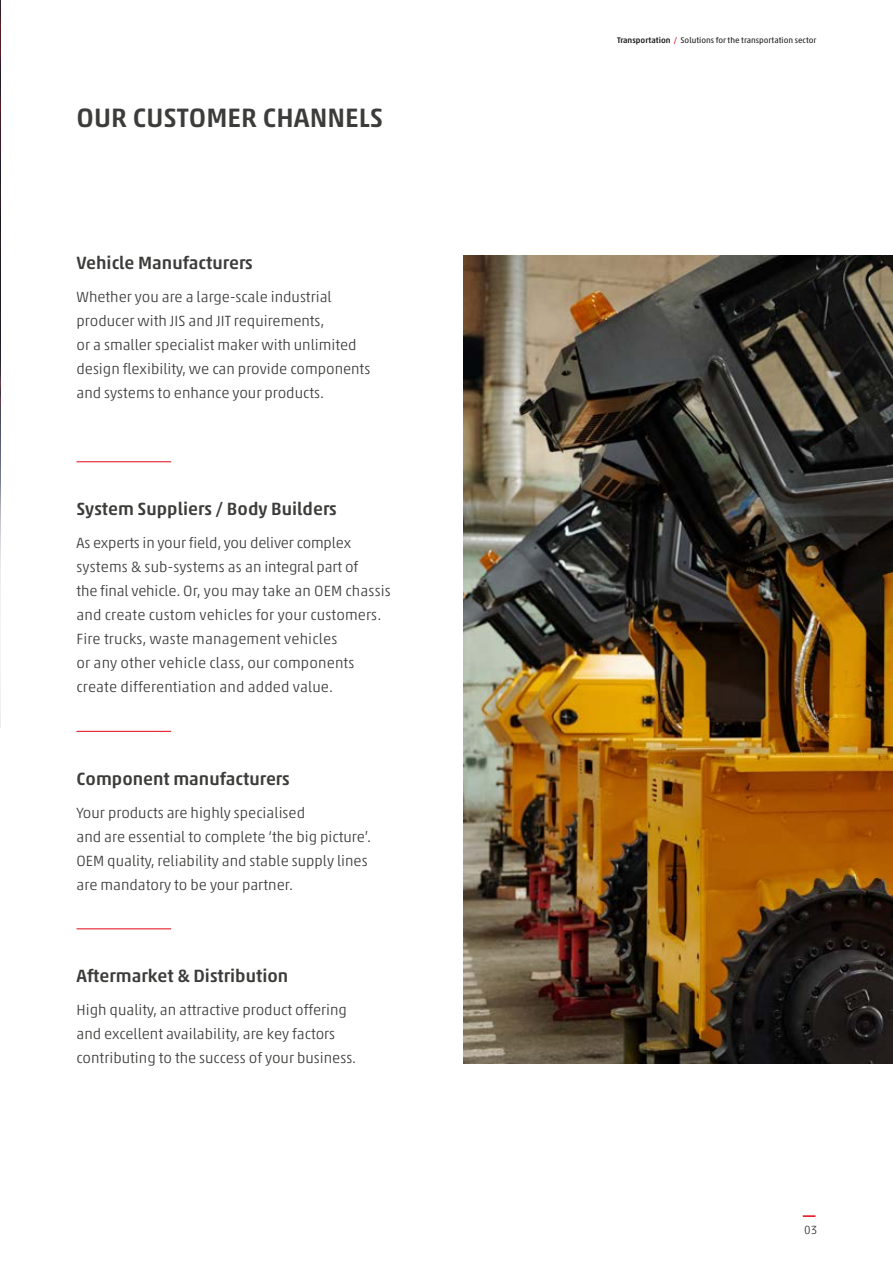
<style>
.page{position:relative;width:893px;height:1263px;background:#fff}
.page>*{position:absolute;margin:0;border:0;box-sizing:border-box;transform-origin:0 0}
.t1{font:500 27px "Akko W1 G";color:#3c3c3b}
.t2{font:500 18px "Akko W1 G";color:#3c3c3b}
.t3{font:300 15px/24px "Akko W1 G";color:#3c3c3b}
.t4{font:300 12px "Akko W1 G";color:#3c3c3b}
.t5{font:8.25px "Akko W1 G";color:#1d1d1b}
.s1{font-weight:500}
.s2{color:#e30613}
</style>
<div class="page">
<img style="left:0;top:0;width:1px;height:727px">
<img style="left:463px;top:256px;width:430px;height:807px">
<svg style="left:803px;top:1215px;width:12px;height:2px"></svg>
<hr style="left:77px;top:461px;width:94px;height:1px;background:#e30613">
<hr style="left:77px;top:731px;width:94px;height:1px;background:#e30613">
<hr style="left:77px;top:928px;width:94px;height:1px;background:#e30613">
<h1 class="t1" style="left:77px;top:98px;width:308px">OUR CUSTOMER CHANNELS</h1>
<p class="t2" style="left:77px;top:250px;width:178px">Vehicle Manufacturers</p>
<p class="t3" style="left:77px;top:284px;width:295px">Whether you are a large-scale industrial producer with JIS and JIT requirements,<br>or a smaller specialist maker with unlimited design flexibility, we can provide components and systems to enhance your products.</p>
<p class="t2" style="left:77px;top:495px;width:262px">System Suppliers / Body Builders</p>
<p class="t3" style="left:77px;top:530px;width:316px">As experts in your field, you deliver complex systems &amp; sub-systems as an integral part of<br>the final vehicle. Or, you may take an OEM chassis and create custom vehicles for your customers.<br>Fire trucks, waste management vehicles<br>or any other vehicle class, our components create differentiation and added value.</p>
<p class="t2" style="left:77px;top:765px;width:215px">Component manufacturers</p>
<p class="t3" style="left:77px;top:799px;width:296px">Your products are highly specialised<br>and are essential to complete ‘the big picture’.<br>OEM quality, reliability and stable supply lines are mandatory to be your partner.</p>
<p class="t2" style="left:77px;top:963px;width:213px">Aftermarket &amp; Distribution</p>
<p class="t3" style="left:77px;top:997px;width:281px">High quality, an attractive product offering and excellent availability, are key factors contributing to the success of your business.</p>
<p class="t5" style="left:617px;top:34px;width:201px"><span class="s1">Transportation</span> <span class="s2">/</span> Solutions for the transportation sector</p>
<p class="t4" style="left:804px;top:1221px;width:15px">03</p>
</div>
